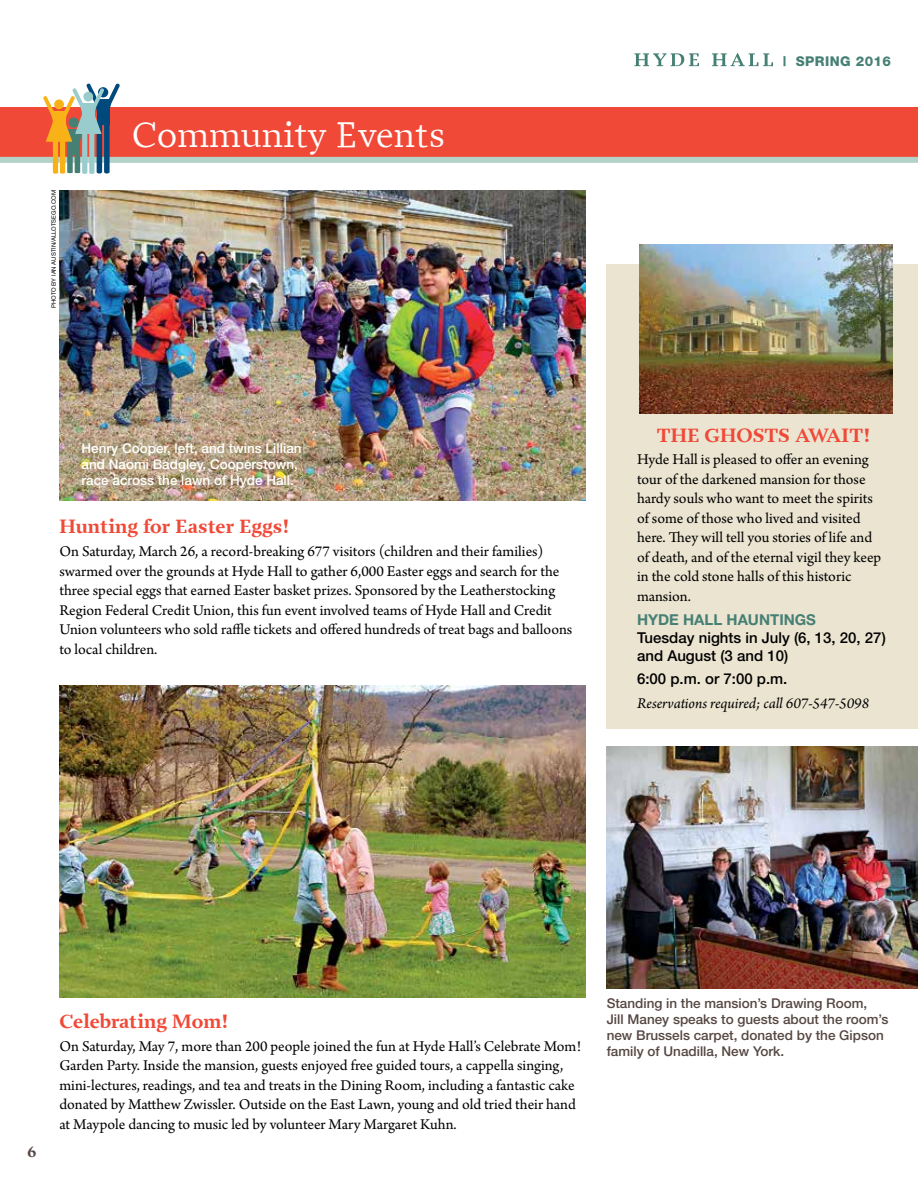
<style>
.page{position:relative;width:918px;height:1188px;background:#fff}
.page>*{position:absolute;margin:0;border:0;box-sizing:border-box;transform-origin:0 0}
.t1{font:36px "Prensa";color:#fff}
.t2{font:700 19.5px "Prensa";color:#f04937}
.t3{font:15.75px/19.5px "Arno Pro";color:#000}
.t4{font:italic 15.75px "Arno Pro";color:#000}
.t5{font:500 15px/18px "Helvetica Neue";color:#000}
.t6{font:700 15px "Helvetica Neue";color:#468074}
.t7{font:700 15px "Prensa";color:#554742}
.t8{font:500 13.5px/16.2px "Helvetica Neue";color:#554742}
.t9{font:500 13.5px/16.2px "Helvetica Neue";color:#fff}
.t10{font:800 13.5px "Helvetica Neue";letter-spacing:.03em;color:#468074}
.t11{font:6px "Helvetica Neue";color:#000}
</style>
<div class="page">
<div style="left:0;top:108px;width:918px;height:52px;background:#f04937"></div>
<div style="left:0;top:157px;width:918px;height:6px;background:#b5d2c8"></div>
<svg style="left:43px;top:83px;width:77px;height:91px"></svg>
<svg style="left:634px;top:53px;width:139px;height:13px"></svg>
<img style="left:59px;top:190px;width:526px;height:310px">
<div style="left:607px;top:265px;width:311px;height:464px;background:#ebe4d1"></div>
<img style="left:639px;top:245px;width:253px;height:168px">
<img style="left:59px;top:686px;width:526px;height:311px">
<img style="left:607px;top:747px;width:311px;height:242px">
<p class="t11" style="left:50px;top:308px;width:120px;rotate:-90deg">PHOTO BY IAN AUSTIN/ALLOTSEGO.COM</p>
<h1 class="t1" style="left:132px;top:114px;width:315px">Community Events</h1>
<p class="t9" style="left:82px;top:440px;width:222px">Henry Cooper, left, and twins Lillian and Naomi Badgley, Cooperstown, race across the lawn of Hyde Hall.</p>
<p class="t2" style="left:59px;top:515px;width:232px">Hunting for Easter Eggs!</p>
<p class="t3" style="left:59px;top:542px;width:514px">On Saturday, March 26, a record-breaking 677 visitors (children and their families) swarmed over the grounds at Hyde Hall to gather 6,000 Easter eggs and search for the three special eggs that earned Easter basket prizes. Sponsored by the Leatherstocking Region Federal Credit Union, this fun event involved teams of Hyde Hall and Credit Union volunteers who sold raffle tickets and offered hundreds of treat bags and balloons to local children.</p>
<p class="t10" style="left:783px;top:53px;width:109px">| SPRING 2016</p>
<p class="t2" style="left:656px;top:423px;width:216px">THE GHOSTS AWAIT!</p>
<p class="t3" style="left:637px;top:451px;width:246px">Hyde Hall is pleased to offer an evening tour of the darkened mansion for those hardy souls who want to meet the spirits of some of those who lived and visited here. They will tell you stories of life and of death, and of the eternal vigil they keep in the cold stone halls of this historic mansion.</p>
<p class="t6" style="left:637px;top:611px;width:180px">HYDE HALL HAUNTINGS</p>
<p class="t5" style="left:637px;top:629px;width:250px">Tuesday nights in July (6, 13, 20, 27) and August (3 and 10)</p>
<p class="t5" style="left:637px;top:669px;width:152px">6:00 p.m. or 7:00 p.m.</p>
<p class="t4" style="left:637px;top:694px;width:234px">Reservations required; call 607-547-5098</p>
<p class="t7" style="left:27px;top:1143px;width:11px">6</p>
<p class="t2" style="left:59px;top:1010px;width:171px">Celebrating Mom!</p>
<p class="t3" style="left:59px;top:1037px;width:523px">On Saturday, May 7, more than 200 people joined the fun at Hyde Hall’s Celebrate Mom!<br>Garden Party. Inside the mansion, guests enjoyed free guided tours, a cappella singing, mini-lectures, readings, and tea and treats in the Dining Room, including a fantastic cake donated by Matthew Zwissler. Outside on the East Lawn, young and old tried their hand at Maypole dancing to music led by volunteer Mary Margaret Kuhn.</p>
<p class="t8" style="left:607px;top:995px;width:283px">Standing in the mansion’s Drawing Room,<br>Jill Maney speaks to guests about the room’s new Brussels carpet, donated by the Gipson family of Unadilla, New York.</p>
</div>
